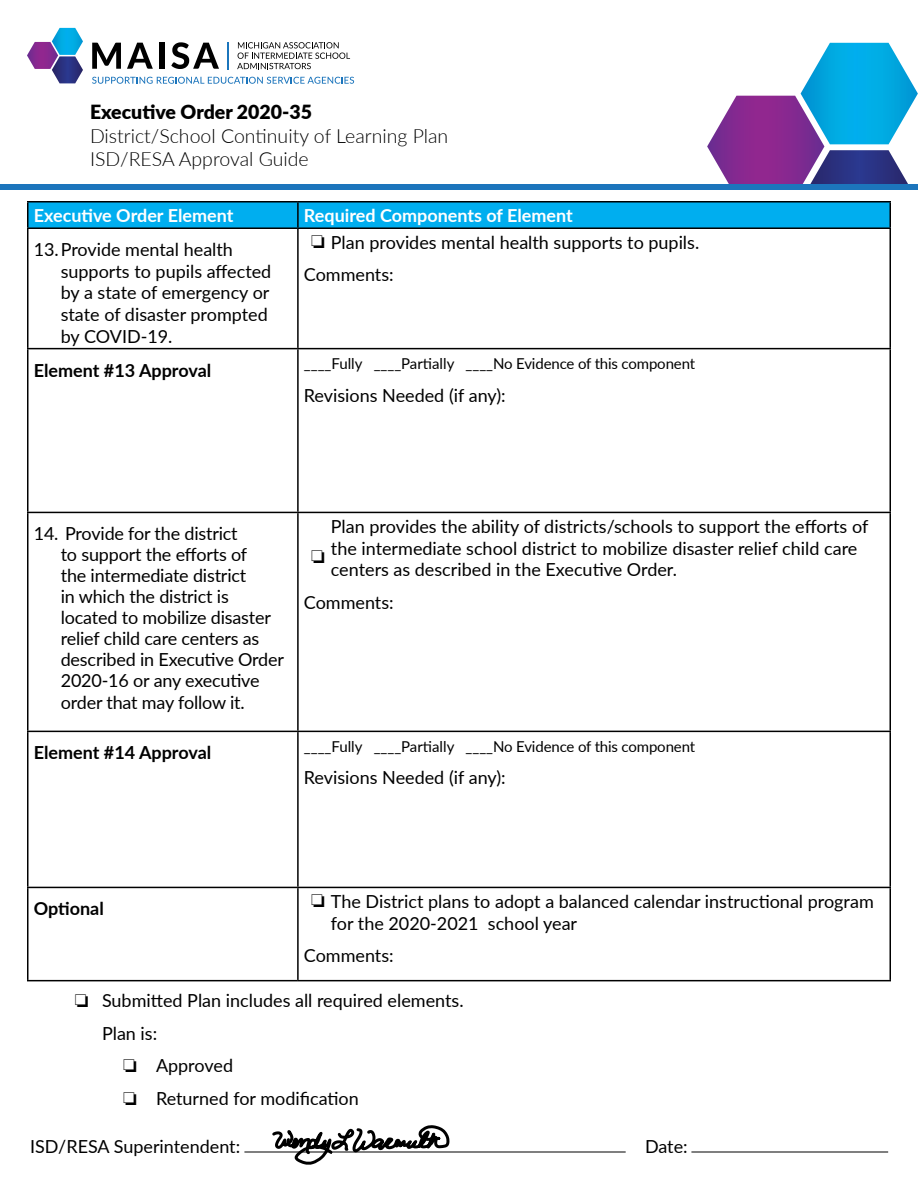
<style>
.page{position:relative;width:918px;height:1188px;background:#fff}
.page>*{position:absolute;margin:0;border:0;box-sizing:border-box;transform-origin:0 0}
.t1{font:300 19.5px/23.4px "Lato";color:#000}
.t2{font:900 19.5px "Lato";color:#000}
.t3{font:18px/21.1px "Lato";color:#000}
.t4{font:700 18px "Lato";color:#fff}
.t5{font:700 18px "Lato";color:#000}
.t6{font:15px "Lato";letter-spacing:-.01em;color:#000}
</style>
<div class="page">
<svg style="left:92px;top:43px;width:29px;height:26px"></svg>
<svg style="left:127px;top:43px;width:26px;height:26px"></svg>
<div style="left:159px;top:43px;width:5px;height:26px;background:#000"></div>
<svg style="left:171px;top:42px;width:48px;height:27px"></svg>
<svg style="left:227px;top:42px;width:1px;height:27px"></svg>
<svg style="left:237px;top:42px;width:113px;height:27px"></svg>
<svg style="left:92px;top:77px;width:262px;height:7px"></svg>
<svg style="left:27px;top:28px;width:56px;height:55px"></svg>
<svg style="left:707px;top:43px;width:211px;height:141px"></svg>
<div style="left:0;top:184px;width:918px;height:6px;background:#1c75bc"></div>
<hr style="left:244px;top:1152px;width:382px;height:1px;background:#000">
<hr style="left:691px;top:1152px;width:197px;height:1px;background:#000">
<hr style="left:27px;top:201px;width:271px;height:1px;background:#000">
<hr style="left:298px;top:201px;width:593px;height:1px;background:#000">
<div style="left:27px;top:202px;width:864px;height:25px;background:#00aeef"></div>
<hr style="left:27px;top:227px;width:271px;height:2px;background:#000">
<hr style="left:27px;top:229px;width:1px;height:119px;background:#000">
<hr style="left:298px;top:227px;width:593px;height:2px;background:#000">
<hr style="left:297px;top:229px;width:2px;height:119px;background:#000">
<hr style="left:890px;top:229px;width:1px;height:119px;background:#000">
<hr style="left:27px;top:348px;width:271px;height:1px;background:#000">
<hr style="left:27px;top:349px;width:1px;height:163px;background:#000">
<hr style="left:298px;top:348px;width:593px;height:1px;background:#000">
<hr style="left:297px;top:349px;width:2px;height:163px;background:#000">
<hr style="left:890px;top:349px;width:1px;height:163px;background:#000">
<hr style="left:27px;top:512px;width:271px;height:1px;background:#000">
<hr style="left:27px;top:513px;width:1px;height:218px;background:#000">
<hr style="left:298px;top:512px;width:593px;height:1px;background:#000">
<hr style="left:297px;top:513px;width:2px;height:218px;background:#000">
<hr style="left:890px;top:513px;width:1px;height:218px;background:#000">
<hr style="left:27px;top:731px;width:271px;height:1px;background:#000">
<hr style="left:27px;top:732px;width:1px;height:155px;background:#000">
<hr style="left:298px;top:731px;width:593px;height:1px;background:#000">
<hr style="left:297px;top:732px;width:2px;height:155px;background:#000">
<hr style="left:890px;top:732px;width:1px;height:155px;background:#000">
<hr style="left:27px;top:887px;width:271px;height:1px;background:#000">
<hr style="left:27px;top:888px;width:1px;height:92px;background:#000">
<hr style="left:298px;top:887px;width:593px;height:1px;background:#000">
<hr style="left:297px;top:888px;width:2px;height:92px;background:#000">
<hr style="left:890px;top:888px;width:1px;height:92px;background:#000">
<hr style="left:27px;top:980px;width:271px;height:1px;background:#000">
<hr style="left:298px;top:980px;width:593px;height:1px;background:#000">
<svg style="left:270px;top:1125px;width:182px;height:40px"></svg>
<p class="t2" style="left:90px;top:98px;width:224px">Executive Order 2020-35</p>
<p class="t1" style="left:90px;top:123px;width:360px">District/School Continuity of Learning Plan<br>ISD/RESA Approval Guide</p>
<p class="t4" style="left:34px;top:202px;width:201px">Executive Order Element</p>
<p class="t4" style="left:304px;top:202px;width:271px">Required Components of Element</p>
<p class="t3" style="left:61px;top:238px;width:212px;line-height:21.6px;text-indent:-27px">13.Provide mental health supports to pupils affected by a state of emergency or state of disaster prompted by COVID-19.</p>
<p class="t3" style="left:304px;top:225px;width:397px;line-height:32.4px;text-indent:7px">❏ Plan provides mental health supports to pupils.<br>Comments:</p>
<p class="t5" style="left:34px;top:357px;width:179px">Element #13 Approval</p>
<p class="t6" style="left:304px;top:353px;width:393px">____Fully ____Partially ____No Evidence of this component</p>
<p class="t3" style="left:304px;top:384px;width:203px">Revisions Needed (if any):</p>
<p class="t3" style="left:61px;top:523px;width:225px;text-indent:-27px">14. Provide for the district<br>to support the efforts of<br>the intermediate district<br>in which the district is located to mobilize disaster relief child care centers as described in Executive Order<br>2020-16 or any executive order that may follow it.</p>
<p class="t3" style="left:331px;top:515px;width:539px;line-height:21.6px">Plan provides the ability of districts/schools to support the efforts of the intermediate school district to mobilize disaster relief child care centers as described in the Executive Order.</p>
<p class="t3" style="left:304px;top:591px;width:91px">Comments:</p>
<p class="t5" style="left:34px;top:740px;width:179px">Element #14 Approval</p>
<p class="t6" style="left:304px;top:736px;width:393px">____Fully ____Partially ____No Evidence of this component</p>
<p class="t3" style="left:304px;top:766px;width:203px">Revisions Needed (if any):</p>
<p class="t5" style="left:34px;top:896px;width:72px">Optional</p>
<p class="t3" style="left:331px;top:890px;width:544px;line-height:21.6px;text-indent:-20px">❏ The District plans to adopt a balanced calendar instructional program for the 2020-2021 school year</p>
<p class="t3" style="left:304px;top:944px;width:91px">Comments:</p>
<p class="t3" style="left:102px;top:989px;width:363px">Submitted Plan includes all required elements.</p>
<p class="t3" style="left:102px;top:1022px;width:57px">Plan is:</p>
<p class="t3" style="left:156px;top:1054px;width:79px">Approved</p>
<p class="t3" style="left:156px;top:1087px;width:204px">Returned for modification</p>
<p class="t3" style="left:30px;top:1135px;width:212px">ISD/RESA Superintendent:</p>
<p class="t3" style="left:645px;top:1135px;width:44px">Date:</p>
</div>
